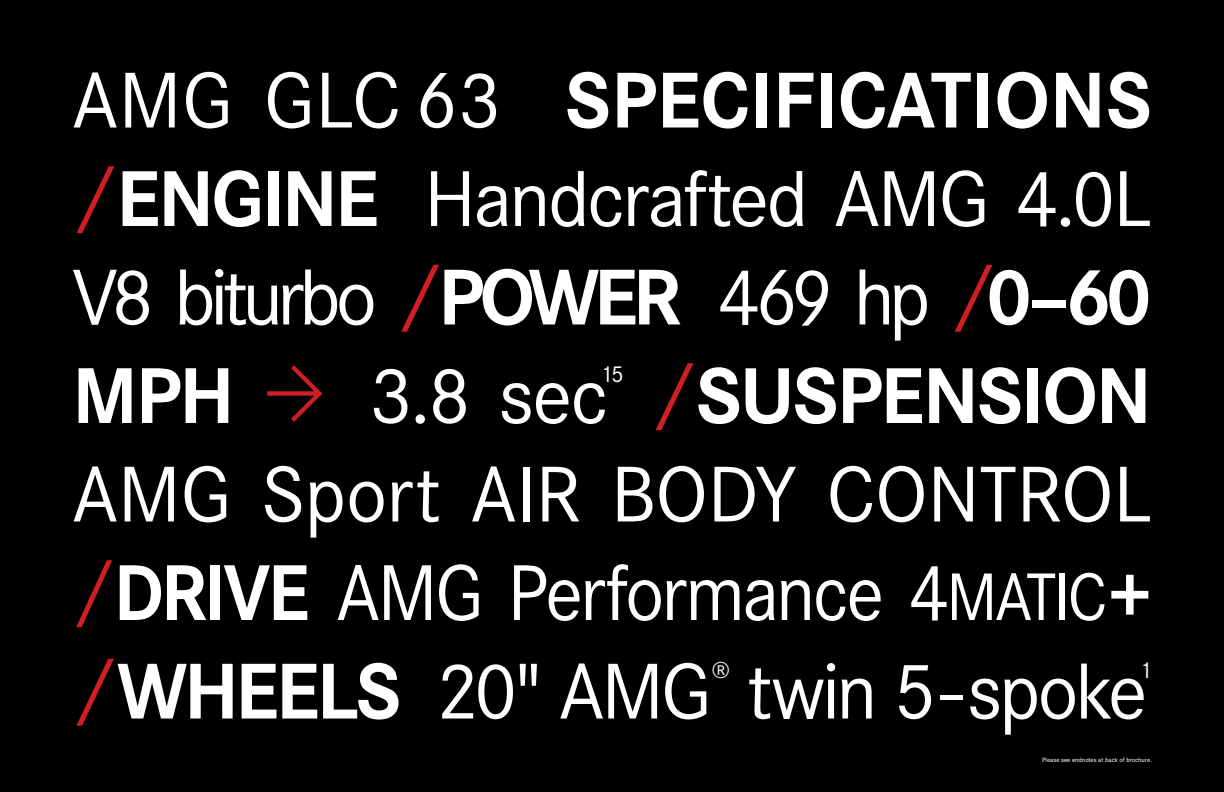
<style>
.page{position:relative;width:1224px;height:792px;background:#000}
.page>*{position:absolute;margin:0;border:0;box-sizing:border-box;transform-origin:0 0}
.t1{font:82px/98.5px "Corporate S";letter-spacing:-.035em;color:#fff;text-align:justify}
.t2{font:23.9px "Corporate S";color:#fff}
.t3{font:500 6.5px "Corporate S";color:#fff}
.s1{font-weight:700}
.s2{color:#cf1f25}
.s3{font-family:"Arrrows";font-size:83px;color:#cf1f25}
.s4{font-family:"Corporate S Reg SC850";font-size:69.7px}
.s5{font-family:"Corporate S Bold SC850"}
</style>
<div class="page">
<p class="t1" style="left:72px;top:52px;width:1082px">AMG GLC 63 <span class="s1">SPECIFICATIONS </span><span class="s2">/</span><span class="s1">ENGINE</span> Handcrafted AMG 4.0L V8 biturbo <span class="s2">/</span><span class="s1">POWER</span> 469 hp <span class="s2">/</span><span class="s1">0–60<br>MPH</span> <span class="s3">h</span> 3.8 sec</p>
<p class="t1" style="left:72px;top:347px;width:1082px;text-indent:579px"><span class="s2">/</span><span class="s1">SUSPENSION </span>AMG Sport AIR BODY CONTROL <span class="s2">/</span><span class="s1">DRIVE</span> AMG Performance 4<span class="s4">MATIC</span><span class="s5">+ </span><span class="s2">/</span><span class="s1">WHEELS</span> 20" AMG twin 5‑spoke</p>
<p class="t2" style="left:600px;top:361px;width:25px">15</p>
<p class="t2" style="left:712px;top:656px;width:20px">®</p>
<p class="t2" style="left:1139px;top:656px;width:14px">1</p>
<p class="t3" style="left:1042px;top:756px;width:111px">Please see endnotes at back of brochure.</p>
</div>
